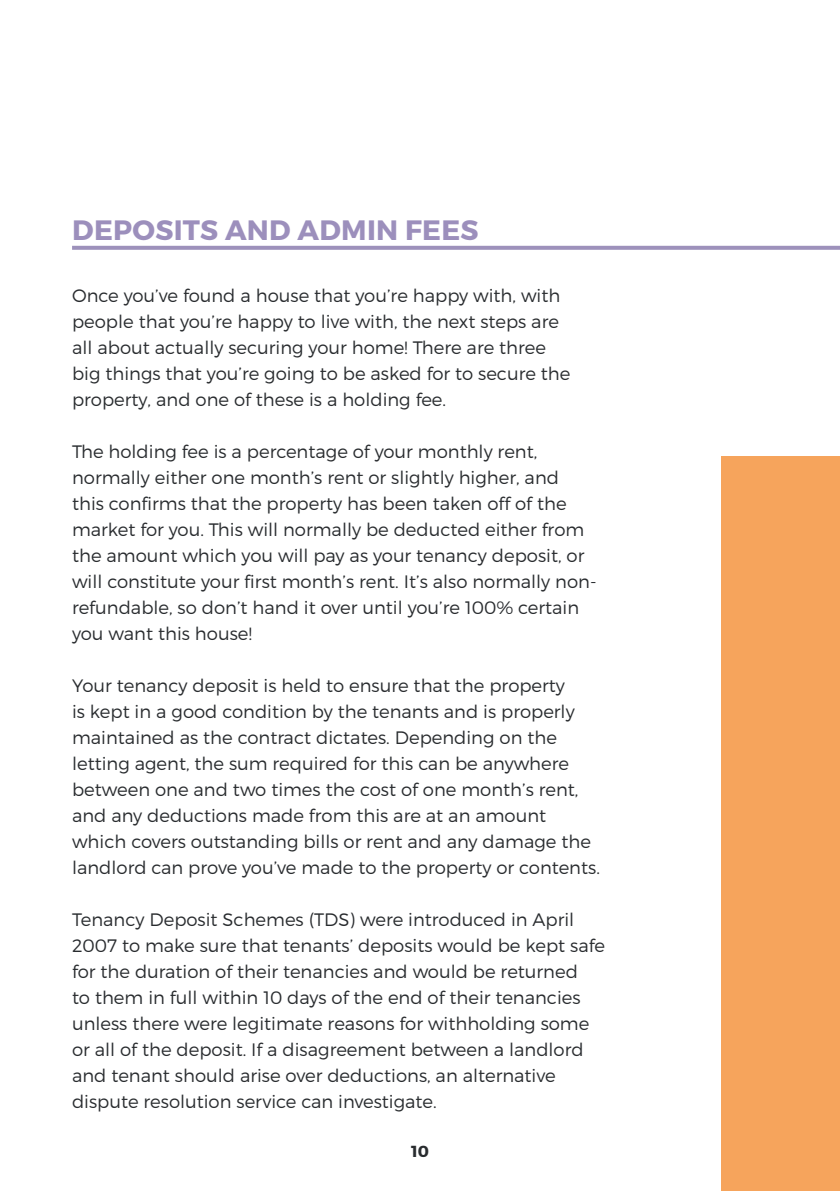
<style>
.page{position:relative;width:840px;height:1191px;background:#fff}
.page>*{position:absolute;margin:0;border:0;box-sizing:border-box;transform-origin:0 0}
.t1{font:700 28px "Montserrat";letter-spacing:.01em;color:#9c8fbc}
.t2{font:300 18px/26px "Montserrat";color:#292c2f}
.t3{font:700 16px "Montserrat";color:#292c2f}
</style>
<div class="page">
<div style="left:721px;top:456px;width:118px;height:735px;background:#f6a45c"></div>
<svg style="left:72px;top:246px;width:767px;height:4px;background:#a196be"></svg>
<p class="t1" style="left:72px;top:212px;width:407px">DEPOSITS AND ADMIN FEES</p>
<p class="t2" style="left:72px;top:282px;width:499px">Once you’ve found a house that you’re happy with, with people that you’re happy to live with, the next steps are all about actually securing your home! There are three big things that you’re going to be asked for to secure the property, and one of these is a holding fee.</p>
<p class="t2" style="left:72px;top:438px;width:525px">The holding fee is a percentage of your monthly rent, normally either one month’s rent or slightly higher, and<br>this confirms that the property has been taken off of the market for you. This will normally be deducted either from the amount which you will pay as your tenancy deposit, or will constitute your first month’s rent. It’s also normally non&shy;refundable, so don’t hand it over until you’re 100% certain you want this house!</p>
<p class="t2" style="left:72px;top:672px;width:529px">Your tenancy deposit is held to ensure that the property<br>is kept in a good condition by the tenants and is properly maintained as the contract dictates. Depending on the letting agent, the sum required for this can be anywhere between one and two times the cost of one month’s rent, and any deductions made from this are at an amount which covers outstanding bills or rent and any damage the landlord can prove you’ve made to the property or contents.</p>
<p class="t2" style="left:72px;top:906px;width:534px">Tenancy Deposit Schemes (TDS) were introduced in April 2007 to make sure that tenants’ deposits would be kept safe for the duration of their tenancies and would be returned<br>to them in full within 10 days of the end of their tenancies unless there were legitimate reasons for withholding some or all of the deposit. If a disagreement between a landlord and tenant should arise over deductions, an alternative dispute resolution service can investigate.</p>
<p class="t3" style="left:411px;top:1141px;width:19px">10</p>
</div>
